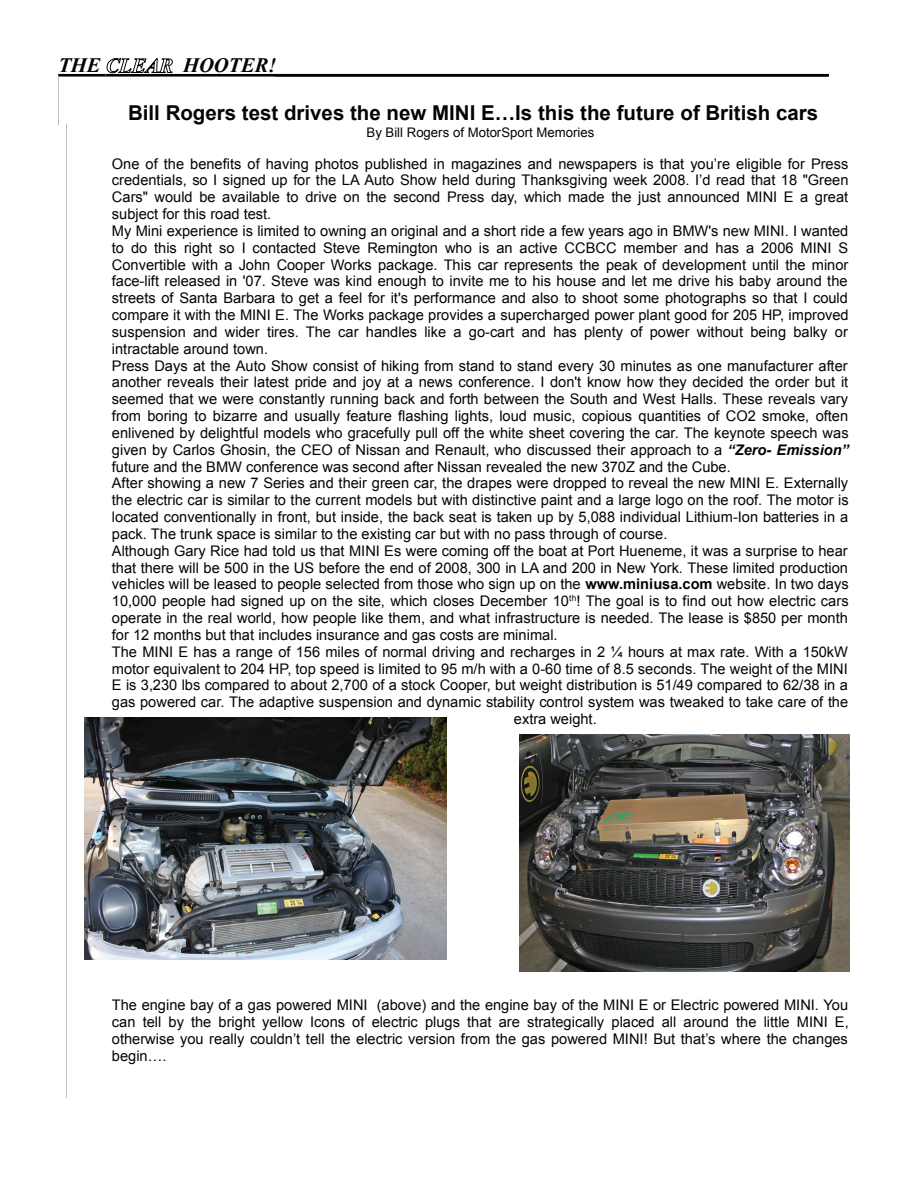
<style>
.page{position:relative;width:918px;height:1188px;background:#fff}
.page>*{position:absolute;margin:0;border:0;box-sizing:border-box;transform-origin:0 0}
.t1{font:italic 700 20.55px "Times New Roman";color:#040503}
.t2{font:700 20.55px "Arial";color:#040503}
.t3{font:14.7px/16.8px "Arial";color:#040503;text-align:justify}
.t4{font:13.2px "Arial";color:#040503}
.s1{color:#fff}
.s2{font-weight:700;font-style:italic}
.s3{font-weight:700}
</style>
<div class="page">
<hr style="left:58px;top:74px;width:48px;height:3px;background:#040503">
<svg style="left:107px;top:58px;width:66px;height:15px"></svg>
<hr style="left:106px;top:74px;width:77px;height:3px;background:#040503">
<hr style="left:183px;top:74px;width:652px;height:3px;background:#040503">
<hr style="left:58px;top:78px;width:1px;height:47px;background:#c0bfbf">
<hr style="left:66px;top:125px;width:1px;height:973px;background:#c0bfbf">
<img style="left:85px;top:718px;width:362px;height:242px">
<img style="left:520px;top:735px;width:330px;height:237px">
<div style="left:830px;top:54px;width:26px;height:24px;background:#fff"></div>
<h1 class="t1" style="left:58px;top:59px;width:788px">THE <span class="s1">CLEAR</span> HOOTER!______________________________________________________ 8</h1>
<h1 class="t2" style="left:128px;top:105px;width:692px">Bill Rogers test drives the new MINI E…Is this the future of British cars</h1>
<p class="t4" style="left:367px;top:127px;width:229px">By Bill Rogers of MotorSport Memories</p>
<p class="t3" style="left:112px;top:156px;width:738px">One of the benefits of having photos published in magazines and newspapers is that you’re eligible for Press</p>
<p class="t3" style="left:112px;top:173px;width:738px">credentials, so I signed up for the LA Auto Show held during Thanksgiving week 2008. I’d read that 18 "Green</p>
<p class="t3" style="left:112px;top:190px;width:738px">Cars" would be available to drive on the second Press day, which made the just announced MINI E a great</p>
<p class="t3" style="left:112px;top:206px;width:161px">subject for this road test.</p>
<p class="t3" style="left:112px;top:223px;width:738px">My Mini experience is limited to owning an original and a short ride a few years ago in BMW's new MINI. I wanted</p>
<p class="t3" style="left:112px;top:240px;width:738px">to do this right so I contacted Steve Remington who is an active CCBCC member and has a 2006 MINI S</p>
<p class="t3" style="left:112px;top:257px;width:738px">Convertible with a John Cooper Works package. This car represents the peak of development until the minor</p>
<p class="t3" style="left:112px;top:274px;width:737px">face-lift released in '07. Steve was kind enough to invite me to his house and let me drive his baby around the</p>
<p class="t3" style="left:112px;top:291px;width:738px">streets of Santa Barbara to get a feel for it's performance and also to shoot some photographs so that I could</p>
<p class="t3" style="left:112px;top:307px;width:738px">compare it with the MINI E. The Works package provides a supercharged power plant good for 205 HP, improved</p>
<p class="t3" style="left:112px;top:324px;width:737px">suspension and wider tires. The car handles like a go-cart and has plenty of power without being balky or</p>
<p class="t3" style="left:112px;top:341px;width:158px">intractable around town.</p>
<p class="t3" style="left:112px;top:358px;width:737px">Press Days at the Auto Show consist of hiking from stand to stand every 30 minutes as one manufacturer after</p>
<p class="t3" style="left:112px;top:375px;width:738px">another reveals their latest pride and joy at a news conference. I don't know how they decided the order but it</p>
<p class="t3" style="left:112px;top:392px;width:738px">seemed that we were constantly running back and forth between the South and West Halls. These reveals vary</p>
<p class="t3" style="left:112px;top:408px;width:738px">from boring to bizarre and usually feature flashing lights, loud music, copious quantities of CO2 smoke, often</p>
<p class="t3" style="left:112px;top:425px;width:738px">enlivened by delightful models who gracefully pull off the white sheet covering the car. The keynote speech was</p>
<p class="t3" style="left:112px;top:442px;width:738px">given by Carlos Ghosin, the CEO of Nissan and Renault, who discussed their approach to a <span class="s2">“Zero- Emission”</span></p>
<p class="t3" style="left:112px;top:459px;width:620px">future and the BMW conference was second after Nissan revealed the new 370Z and the Cube.</p>
<p class="t3" style="left:112px;top:476px;width:738px">After showing a new 7 Series and their green car, the drapes were dropped to reveal the new MINI E. Externally</p>
<p class="t3" style="left:112px;top:493px;width:738px">the electric car is similar to the current models but with distinctive paint and a large logo on the roof. The motor is</p>
<p class="t3" style="left:112px;top:509px;width:738px">located conventionally in front, but inside, the back seat is taken up by 5,088 individual Lithium-Ion batteries in a</p>
<p class="t3" style="left:112px;top:526px;width:557px">pack. The trunk space is similar to the existing car but with no pass through of course.</p>
<p class="t3" style="left:112px;top:543px;width:737px">Although Gary Rice had told us that MINI Es were coming off the boat at Port Hueneme, it was a surprise to hear</p>
<p class="t3" style="left:112px;top:560px;width:737px">that there will be 500 in the US before the end of 2008, 300 in LA and 200 in New York. These limited production</p>
<p class="t3" style="left:112px;top:577px;width:738px">vehicles will be leased to people selected from those who sign up on the <span class="s3">www.miniusa.com</span> website. In two days</p>
<p class="t3" style="left:112px;top:594px;width:738px">10,000 people had signed up on the site, which closes December 10<sup>th</sup>! The goal is to find out how electric cars</p>
<p class="t3" style="left:112px;top:610px;width:737px">operate in the real world, how people like them, and what infrastructure is needed. The lease is $850 per month</p>
<p class="t3" style="left:112px;top:627px;width:447px">for 12 months but that includes insurance and gas costs are minimal.</p>
<p class="t3" style="left:112px;top:644px;width:738px">The MINI E has a range of 156 miles of normal driving and recharges in 2 ¼ hours at max rate. With a 150kW</p>
<p class="t3" style="left:112px;top:661px;width:737px">motor equivalent to 204 HP, top speed is limited to 95 m/h with a 0-60 time of 8.5 seconds. The weight of the MINI</p>
<p class="t3" style="left:112px;top:678px;width:737px">E is 3,230 lbs compared to about 2,700 of a stock Cooper, but weight distribution is 51/49 compared to 62/38 in a</p>
<p class="t3" style="left:112px;top:695px;width:738px">gas powered car. The adaptive suspension and dynamic stability control system was tweaked to take care of the</p>
<p class="t3" style="left:514px;top:711px;width:84px">extra weight.</p>
<p class="t3" style="left:112px;top:998px;width:738px">The engine bay of a gas powered MINI (above) and the engine bay of the MINI E or Electric powered MINI. You can tell by the bright yellow Icons of electric plugs that are strategically placed all around the little MINI E, otherwise you really couldn’t tell the electric version from the gas powered MINI! But that’s where the changes begin….</p>
</div>
